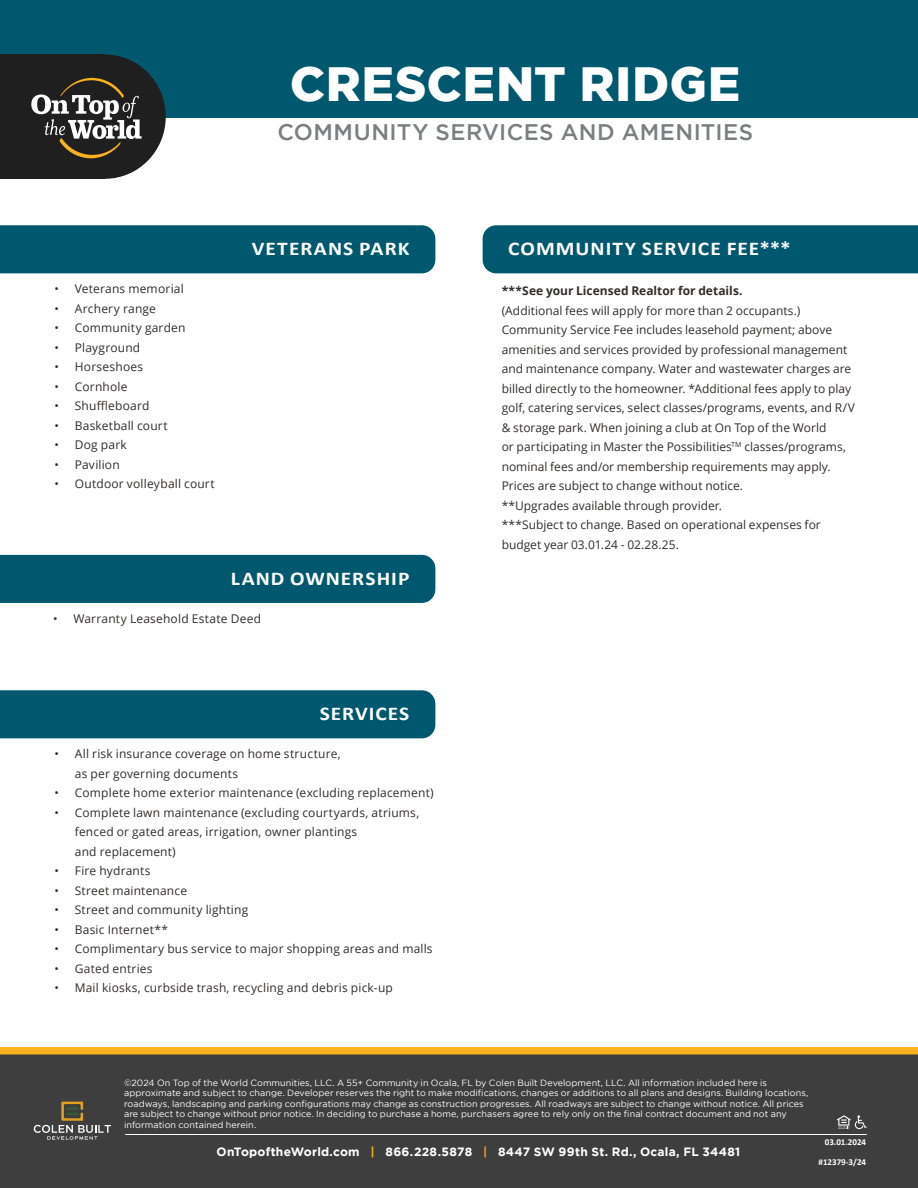
<style>
.page{position:relative;width:918px;height:1188px;background:#fff}
.page>*{position:absolute;margin:0;border:0;box-sizing:border-box;transform-origin:0 0}
.t1{font:900 48px "Gotham";letter-spacing:.025em;color:#fff}
.t2{font:500 22.5px "Gotham";letter-spacing:.02em;color:#7c7e81}
.titles{font:700 19.5px "Calibri";letter-spacing:.045em;color:#fff;scale:1.1 1}
.t3{font:12px/19.5px "Open Sans";letter-spacing:.01em;color:#302e2d}
.t4{font:700 12px "Gotham";letter-spacing:.02em;color:#fff}
.t5{font:700 12px "Open Sans";color:#302e2d}
.t6{font:9px/10.5px "Gotham";letter-spacing:.005em;color:#fff}
.t7{font:700 9px "Calibri";color:#fff}
.s1{color:#f7b21d}
.s2{color:#f79820}
</style>
<div class="page">
<div style="left:0;top:1051px;width:918px;height:137px;background:#3e3e3f"></div>
<div style="left:0;top:1047px;width:918px;height:7px;background:#f7b21d"></div>
<svg style="left:837px;top:1115px;width:30px;height:14px"></svg>
<hr style="left:125px;top:1134px;width:742px;height:1px;background:#fff">
<svg style="left:34px;top:1102px;width:77px;height:38px"></svg>
<div style="left:0;top:0;width:918px;height:117px;background:#00586f"></div>
<div style="left:44px;top:54px;width:122px;height:125px;background:#201f1f;border-radius:50%"></div>
<div style="left:0;top:54px;width:105px;height:125px;background:#201f1f"></div>
<svg style="left:31px;top:78px;width:111px;height:81px"></svg>
<div style="left:0;top:225px;width:435px;height:48px;background:#00586f"></div>
<div style="left:0;top:555px;width:435px;height:48px;background:#00586f"></div>
<div style="left:0;top:690px;width:435px;height:48px;background:#00586f"></div>
<div style="left:483px;top:225px;width:435px;height:48px;background:#00586f"></div>
<p class="t1" style="left:290px;top:56px;width:451px">CRESCENT RIDGE</p>
<p class="t2" style="left:277px;top:119px;width:477px">COMMUNITY SERVICES AND AMENITIES</p>
<p class="t3" style="left:55px;top:279px;width:131px">• Veterans memorial</p>
<p class="t3" style="left:55px;top:298px;width:103px">• Archery range</p>
<p class="t3" style="left:55px;top:318px;width:132px">• Community garden</p>
<p class="t3" style="left:55px;top:337px;width:87px">• Playground</p>
<p class="t3" style="left:55px;top:357px;width:90px">• Horseshoes</p>
<p class="t3" style="left:55px;top:376px;width:75px">• Cornhole</p>
<p class="t3" style="left:55px;top:396px;width:96px">• Shuffleboard</p>
<p class="t3" style="left:55px;top:415px;width:115px">• Basketball court</p>
<p class="t3" style="left:55px;top:435px;width:74px">• Dog park</p>
<p class="t3" style="left:55px;top:454px;width:67px">• Pavilion</p>
<p class="t3" style="left:55px;top:474px;width:162px">• Outdoor volleyball court</p>
<p class="titles" style="left:252px;top:237px;width:145px">VETERANS PARK</p>
<p class="titles" style="left:508px;top:237px;width:258px">COMMUNITY SERVICE FEE***</p>
<p class="t5" style="left:502px;top:283px;width:242px">***See your Licensed Realtor for details.</p>
<p class="t3" style="left:502px;top:301px;width:300px">(Additional fees will apply for more than 2 occupants.)</p>
<p class="t3" style="left:502px;top:320px;width:355px">Community Service Fee includes leasehold payment; above amenities and services provided by professional management and maintenance company. Water and wastewater charges are billed directly to the homeowner. *Additional fees apply to play golf, catering services, select classes/programs, events, and R/V &amp; storage park. When joining a club at On Top of the World</p>
<p class="t3" style="left:502px;top:437px;width:346px">or participating in Master the Possibilities<sup>TM</sup> classes/programs, nominal fees and/or membership requirements may apply.<br>Prices are subject to change without notice.<br>**Upgrades available through provider.</p>
<p class="t3" style="left:502px;top:515px;width:321px">***Subject to change. Based on operational expenses for budget year 03.01.24 - 02.28.25.</p>
<p class="titles" style="left:231px;top:566px;width:164px">LAND OWNERSHIP</p>
<p class="t3" style="left:53px;top:609px;width:209px">• Warranty Leasehold Estate Deed</p>
<p class="titles" style="left:320px;top:702px;width:83px">SERVICES</p>
<p class="t3" style="left:75px;top:744px;width:267px;text-indent:-20px">• All risk insurance coverage on home structure, as per governing documents</p>
<p class="t3" style="left:55px;top:783px;width:381px">• Complete home exterior maintenance (excluding replacement)</p>
<p class="t3" style="left:75px;top:802px;width:346px;text-indent:-20px">• Complete lawn maintenance (excluding courtyards, atriums, fenced or gated areas, irrigation, owner plantings<br>and replacement)</p>
<p class="t3" style="left:55px;top:861px;width:98px">• Fire hydrants</p>
<p class="t3" style="left:55px;top:880px;width:134px">• Street maintenance</p>
<p class="t3" style="left:55px;top:900px;width:195px">• Street and community lighting</p>
<p class="t3" style="left:55px;top:919px;width:115px">• Basic Internet**</p>
<p class="t3" style="left:55px;top:939px;width:380px">• Complimentary bus service to major shopping areas and malls</p>
<p class="t3" style="left:55px;top:958px;width:100px">• Gated entries</p>
<p class="t3" style="left:55px;top:978px;width:340px">• Mail kiosks, curbside trash, recycling and debris pick-up</p>
<p class="t6" style="left:124px;top:1077px;width:686px">©2024 On Top of the World Communities, LLC. A 55+ Community in Ocala, FL by Colen Built Development, LLC. All information included here is approximate and subject to change. Developer reserves the right to make modifications, changes or additions to all plans and designs. Building locations, roadways, landscaping and parking configurations may change as construction progresses. All roadways are subject to change without notice. All prices are subject to change without prior notice. In deciding to purchase a home, purchasers agree to rely only on the final contract document and not any information contained herein.</p>
<p class="t4" style="left:217px;top:1145px;width:525px">OnTopoftheWorld.com <span class="s1">|</span> 866.228.5878 <span class="s2">|</span> 8447 SW 99th St. Rd., Ocala, FL 34481</p>
<p class="t7" style="left:825px;top:1137px;width:43px">03.01.2024</p>
<p class="t7" style="left:819px;top:1157px;width:49px">#12379-3/24</p>
</div>
